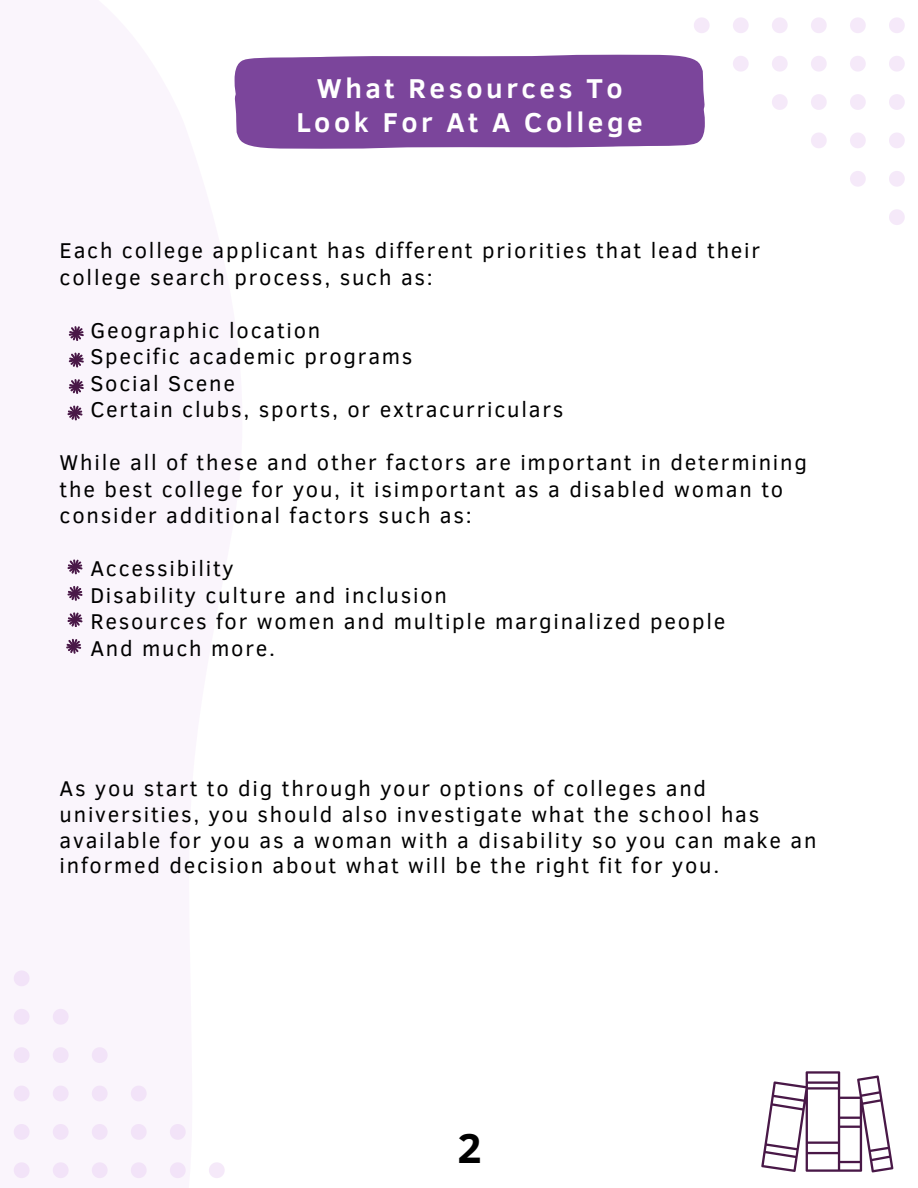
<style>
.page{position:relative;width:918px;height:1188px;background:#fff}
.page>*{position:absolute;margin:0;border:0;box-sizing:border-box;transform-origin:0 0}
.t1{font:700 42.6px "Clear Sans";color:#000}
.t2{font:700 28.05px/33.8px "Clear Sans";letter-spacing:.125em;color:#fff;text-align:center}
.t3{font:21.9px/26.5px "Clear Sans";letter-spacing:.08em;color:#000}
</style>
<div class="page">
<svg style="left:889px;top:209px;width:16px;height:16px"></svg>
<svg style="left:889px;top:171px;width:16px;height:16px"></svg>
<svg style="left:850px;top:171px;width:16px;height:16px"></svg>
<svg style="left:889px;top:133px;width:16px;height:15px"></svg>
<svg style="left:850px;top:133px;width:16px;height:15px"></svg>
<svg style="left:811px;top:133px;width:16px;height:15px"></svg>
<svg style="left:889px;top:94px;width:16px;height:16px"></svg>
<svg style="left:850px;top:94px;width:16px;height:16px"></svg>
<svg style="left:811px;top:94px;width:16px;height:16px"></svg>
<svg style="left:772px;top:94px;width:16px;height:16px"></svg>
<svg style="left:889px;top:56px;width:16px;height:16px"></svg>
<svg style="left:850px;top:56px;width:16px;height:16px"></svg>
<svg style="left:811px;top:56px;width:16px;height:16px"></svg>
<svg style="left:772px;top:56px;width:16px;height:16px"></svg>
<svg style="left:733px;top:56px;width:16px;height:16px"></svg>
<svg style="left:889px;top:17px;width:16px;height:16px"></svg>
<svg style="left:850px;top:17px;width:16px;height:16px"></svg>
<svg style="left:811px;top:17px;width:16px;height:16px"></svg>
<svg style="left:772px;top:17px;width:16px;height:16px"></svg>
<svg style="left:733px;top:17px;width:16px;height:16px"></svg>
<svg style="left:694px;top:17px;width:16px;height:16px"></svg>
<div style="left:235px;top:55px;width:470px;height:94px;background:#7b459b"></div>
<svg style="left:14px;top:970px;width:16px;height:16px"></svg>
<svg style="left:14px;top:1009px;width:16px;height:16px"></svg>
<svg style="left:53px;top:1009px;width:16px;height:16px"></svg>
<svg style="left:14px;top:1047px;width:16px;height:16px"></svg>
<svg style="left:53px;top:1047px;width:16px;height:16px"></svg>
<svg style="left:92px;top:1047px;width:16px;height:16px"></svg>
<svg style="left:14px;top:1086px;width:16px;height:15px"></svg>
<svg style="left:53px;top:1086px;width:16px;height:15px"></svg>
<svg style="left:92px;top:1086px;width:16px;height:15px"></svg>
<svg style="left:131px;top:1086px;width:16px;height:15px"></svg>
<svg style="left:14px;top:1124px;width:16px;height:16px"></svg>
<svg style="left:53px;top:1124px;width:16px;height:16px"></svg>
<svg style="left:92px;top:1124px;width:16px;height:16px"></svg>
<svg style="left:131px;top:1124px;width:16px;height:16px"></svg>
<svg style="left:170px;top:1124px;width:16px;height:16px"></svg>
<svg style="left:14px;top:1162px;width:16px;height:16px"></svg>
<svg style="left:53px;top:1162px;width:16px;height:16px"></svg>
<svg style="left:92px;top:1162px;width:16px;height:16px"></svg>
<svg style="left:131px;top:1162px;width:16px;height:16px"></svg>
<svg style="left:170px;top:1162px;width:16px;height:16px"></svg>
<svg style="left:209px;top:1162px;width:16px;height:16px"></svg>
<svg style="left:761px;top:1071px;width:132px;height:101px"></svg>
<svg style="left:68px;top:326px;width:16px;height:15px"></svg>
<svg style="left:68px;top:353px;width:16px;height:14px"></svg>
<svg style="left:68px;top:379px;width:16px;height:15px"></svg>
<svg style="left:67px;top:406px;width:16px;height:14px"></svg>
<svg style="left:67px;top:559px;width:16px;height:15px"></svg>
<svg style="left:67px;top:586px;width:16px;height:15px"></svg>
<svg style="left:67px;top:612px;width:16px;height:15px"></svg>
<svg style="left:66px;top:639px;width:15px;height:14px"></svg>
<p class="t2" style="left:297px;top:70px;width:348px">What Resources To<br>Look For At A College</p>
<p class="t3" style="left:60px;top:236px;width:702px">Each college applicant has different priorities that lead their college search process, such as:</p>
<p class="t3" style="left:90px;top:316px;width:232px">Geographic location</p>
<p class="t3" style="left:90px;top:342px;width:324px">Specific academic programs</p>
<h1 class="t3" style="left:90px;top:369px;width:146px">Social Scene</h1>
<p class="t3" style="left:90px;top:395px;width:475px">Certain clubs, sports, or extracurriculars</p>
<p class="t3" style="left:60px;top:448px;width:749px">While all of these and other factors are important in determining the best college for you, it isimportant as a disabled woman to consider additional factors such as:</p>
<p class="t3" style="left:90px;top:554px;width:145px">Accessibility</p>
<p class="t3" style="left:90px;top:581px;width:358px">Disability culture and inclusion</p>
<p class="t3" style="left:90px;top:607px;width:637px">Resources for women and multiple marginalized people</p>
<p class="t3" style="left:90px;top:634px;width:186px">And much more.</p>
<p class="t3" style="left:60px;top:774px;width:758px;line-height:25.8px">As you start to dig through your options of colleges and universities, you should also investigate what the school has available for you as a woman with a disability so you can make an informed decision about what will be the right fit for you.</p>
<p class="t1" style="left:457px;top:1117px;width:26px">2</p>
</div>
